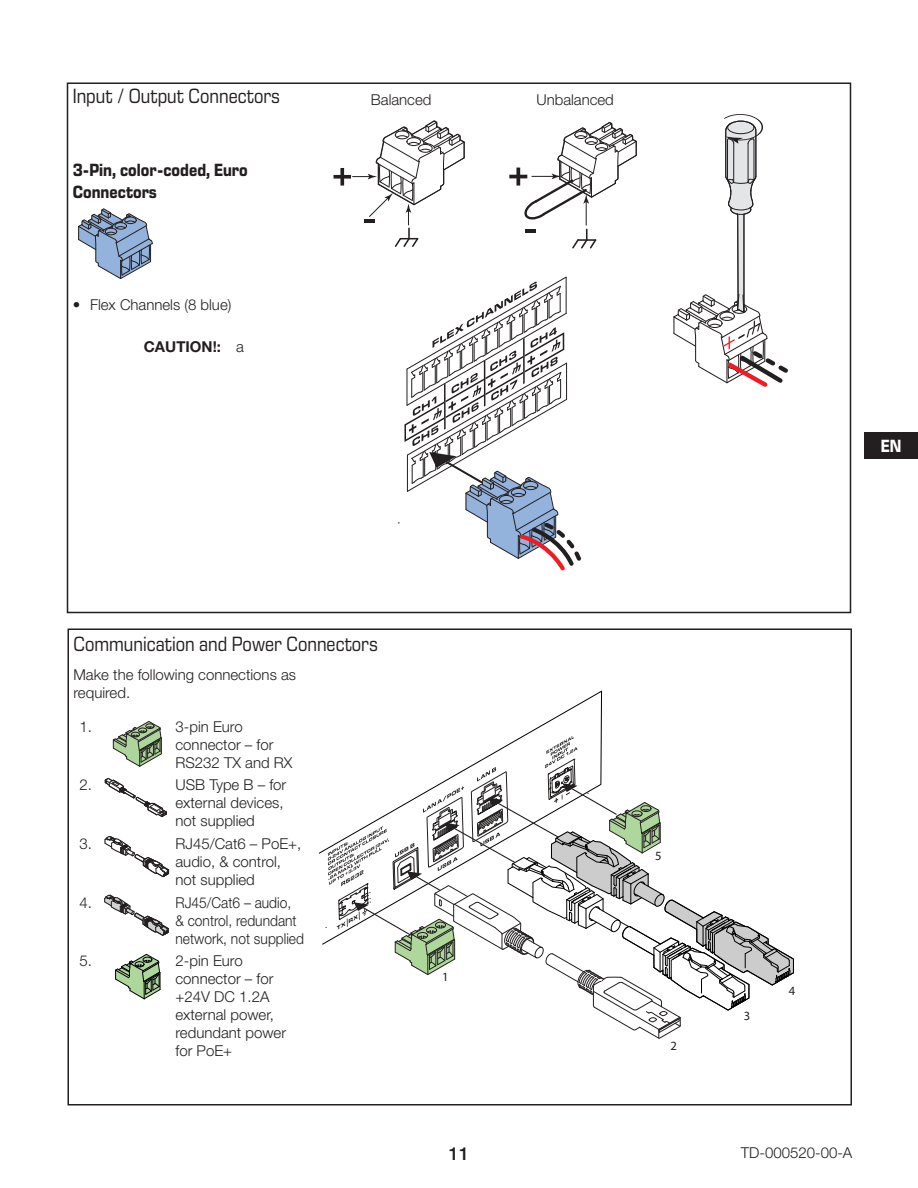
<style>
.page{position:relative;width:918px;height:1188px;background:#fff}
.page>*{position:absolute;margin:0;border:0;box-sizing:border-box;transform-origin:0 0}
.t1{font:21px "Eurostile Next LT Pro";color:#231f20;scale:.85 1}
.t2{font:700 18px/21.6px "Eurostile Next LT Pro";color:#231f20;scale:.85 1}
.t3{font:500 18px "Helvetica Neue LT Pro";color:#231f20}
.t4{font:700 18px "Eurostile Next LT Pro";color:#fff;scale:.85 1}
.t5{font:300 15px/18px "Helvetica Neue LT Pro";color:#231f20}
.t6{font:300 15px/18px "Helvetica Neue LT Pro";color:#231f20;scale:.92 1}
.t7{font:700 15px "Helvetica Neue LT Pro";color:#231f20}
.t8{font:12.6px "Myriad Pro";color:#231f20}
.s1{font-weight:300}
</style>
<div class="page">
<div style="left:864px;top:432px;width:54px;height:27px;background:#231f20"></div>
<svg style="left:334px;top:121px;width:131px;height:126px"></svg>
<svg style="left:509px;top:122px;width:128px;height:127px"></svg>
<svg style="left:673px;top:114px;width:115px;height:273px"></svg>
<svg style="left:78px;top:208px;width:75px;height:71px"></svg>
<svg style="left:398px;top:276px;width:183px;height:295px"></svg>
<div style="left:68px;top:628px;width:784px;height:478px;border:2px solid #231f20"></div>
<svg style="left:326px;top:691px;width:468px;height:348px"></svg>
<svg style="left:113px;top:721px;width:49px;height:45px"></svg>
<svg style="left:105px;top:778px;width:62px;height:39px"></svg>
<svg style="left:105px;top:836px;width:64px;height:41px"></svg>
<svg style="left:104px;top:895px;width:65px;height:41px"></svg>
<svg style="left:115px;top:954px;width:46px;height:46px"></svg>
<h1 class="t1" style="left:73px;top:85px;width:245px">Input / Output Connectors</h1>
<p class="t2" style="left:73px;top:160px;width:207px">3-Pin, color-coded, Euro<br>Connectors</p>
<p class="t5" style="left:73px;top:295px;width:160px">• Flex Channels (8 blue)</p>
<p class="t7" style="left:144px;top:337px;width:10px">CAUTION</p>
<p class="t7" style="left:217px;top:337px;width:28px">!: <span class="s1">a</span></p>
<p class="t5" style="left:371px;top:90px;width:62px">Balanced</p>
<p class="t5" style="left:536px;top:90px;width:79px">Unbalanced</p>
<p class="t4" style="left:881px;top:435px;width:26px">EN</p>
<h1 class="t1" style="left:74px;top:633px;width:360px">Communication and Power Connectors</h1>
<p class="t5" style="left:74px;top:665px;width:224px">Make the following connections as required.</p>
<p class="t5" style="left:80px;top:717px;width:14px">1.</p>
<p class="t5" style="left:176px;top:717px;width:118px">3-pin Euro connector – for<br>RS232 TX and RX</p>
<p class="t5" style="left:80px;top:776px;width:14px">2.</p>
<p class="t5" style="left:176px;top:776px;width:112px">USB Type B – for external devices, not supplied</p>
<p class="t5" style="left:80px;top:834px;width:14px">3.</p>
<p class="t5" style="left:176px;top:834px;width:127px">RJ45/Cat6 – PoE+, audio, &amp; control, not supplied</p>
<p class="t5" style="left:80px;top:893px;width:14px">4.</p>
<p class="t6" style="left:176px;top:893px;width:141px">RJ45/Cat6 – audio,<br>&amp; control, redundant network, not supplied</p>
<p class="t5" style="left:80px;top:952px;width:14px">5.</p>
<p class="t5" style="left:176px;top:952px;width:112px">2-pin Euro connector – for +24V DC 1.2A external power, redundant power for PoE+</p>
<p class="t8" style="left:442px;top:969px;width:8px">1</p>
<p class="t3" style="left:449px;top:1143px;width:22px">11</p>
<p class="t8" style="left:655px;top:848px;width:8px">5</p>
<p class="t8" style="left:670px;top:1038px;width:8px">2</p>
<p class="t8" style="left:744px;top:1008px;width:8px">3</p>
<p class="t8" style="left:789px;top:983px;width:8px">4</p>
<p class="t5" style="left:741px;top:1144px;width:113px">TD-000520-00-A</p>
</div>
